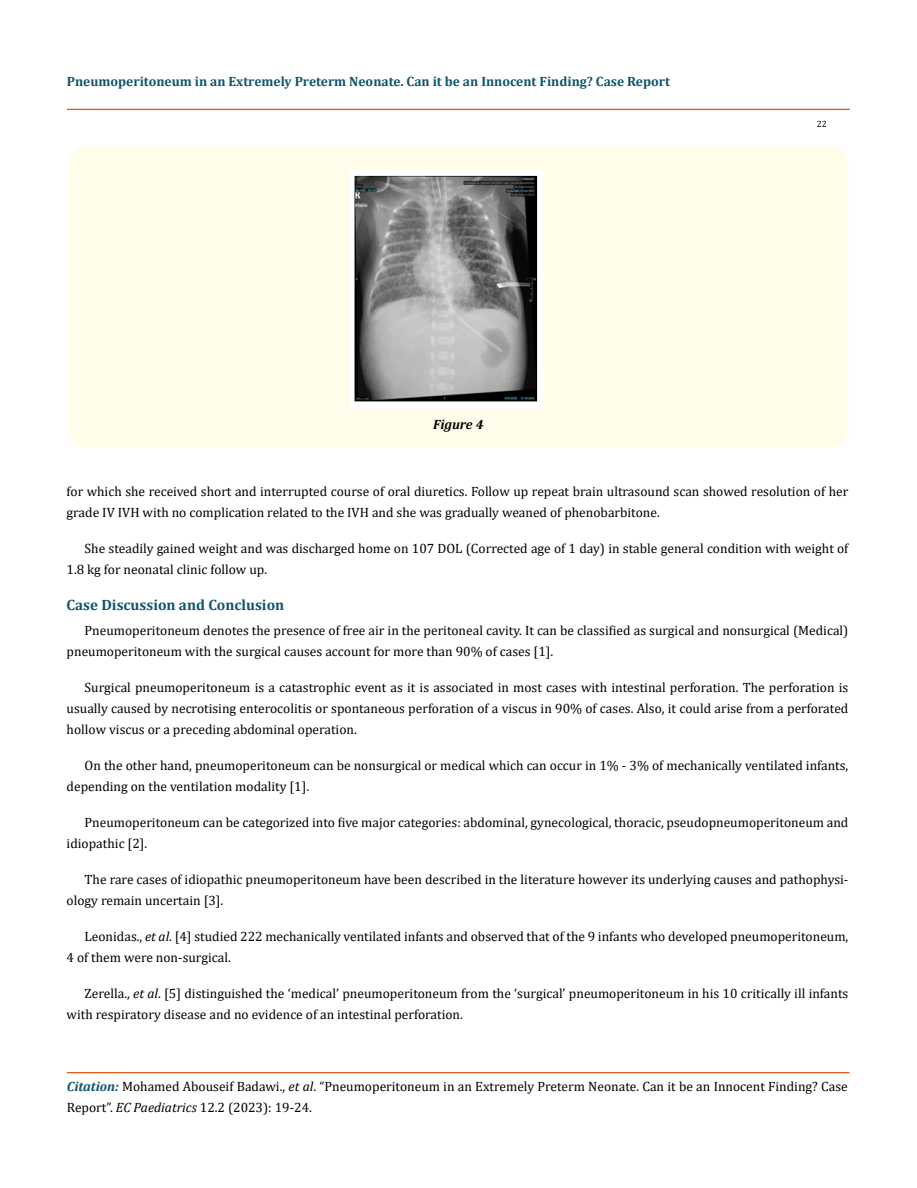
<style>
.page{position:relative;width:917px;height:1188px;background:#fff}
.page>*{position:absolute;margin:0;border:0;box-sizing:border-box;transform-origin:0 0}
.t1{font:700 15px "Cambria";color:#0e546a}
.t2{font:13.5px/21px "Cambria";color:#000}
.t3{font:700 13.5px "Cambria";color:#0e546a}
.t4{font:italic 700 13.5px "Cambria";color:#000}
.t5{font:9px "Cambria";color:#000}
.s1{font-style:italic}
.s2{font-weight:700;font-style:italic;color:#0e546a}
</style>
<div class="page">
<div style="left:67px;top:109px;width:782px;height:1px;border:1px solid #e05d1a"></div>
<hr style="left:67px;top:1073px;width:782px;height:1px;background:#e05d1a">
<div style="left:67px;top:1072px;width:782px;height:1px;border:1px solid #e05d1a"></div>
<div style="left:68px;top:147px;width:780px;height:300px;background:#fffde9;border-radius:18px"></div>
<img style="left:349px;top:169px;width:194px;height:239px">
<p class="t3" style="left:67px;top:72px;width:604px">Pneumoperitoneum in an Extremely Preterm Neonate. Can it be an Innocent Finding? Case Report</p>
<p class="t4" style="left:433px;top:414px;width:52px">Figure 4</p>
<p class="t5" style="left:816px;top:118px;width:11px">22</p>
<p class="t2" style="left:67px;top:481px;width:783px">for which she received short and interrupted course of oral diuretics. Follow up repeat brain ultrasound scan showed resolution of her grade IV IVH with no complication related to the IVH and she was gradually weaned of phenobarbitone.</p>
<p class="t2" style="left:67px;top:538px;width:783px;text-indent:18px">She steadily gained weight and was discharged home on 107 DOL (Corrected age of 1 day) in stable general condition with weight of<br>1.8 kg for neonatal clinic follow up.</p>
<p class="t1" style="left:67px;top:594px;width:219px">Case Discussion and Conclusion</p>
<p class="t2" style="left:67px;top:620px;width:783px;text-indent:18px">Pneumoperitoneum denotes the presence of free air in the peritoneal cavity. It can be classified as surgical and nonsurgical (Medical) pneumoperitoneum with the surgical causes account for more than 90% of cases [1].</p>
<p class="t2" style="left:67px;top:677px;width:783px;text-align:justify;text-indent:18px">Surgical pneumoperitoneum is a catastrophic event as it is associated in most cases with intestinal perforation. The perforation is usually caused by necrotising enterocolitis or spontaneous perforation of a viscus in 90% of cases. Also, it could arise from a perforated hollow viscus or a preceding abdominal operation.</p>
<p class="t2" style="left:67px;top:755px;width:783px;text-indent:18px">On the other hand, pneumoperitoneum can be nonsurgical or medical which can occur in 1% - 3% of mechanically ventilated infants, depending on the ventilation modality [1].</p>
<p class="t2" style="left:67px;top:812px;width:783px;text-indent:18px">Pneumoperitoneum can be categorized into five major categories: abdominal, gynecological, thoracic, pseudopneumoperitoneum and idiopathic [2].</p>
<p class="t2" style="left:67px;top:869px;width:783px;text-indent:18px">The rare cases of idiopathic pneumoperitoneum have been described in the literature however its underlying causes and pathophysi&shy;ology remain uncertain [3].</p>
<p class="t2" style="left:67px;top:926px;width:783px;text-indent:18px">Leonidas., <span class="s1">et al</span>. [4] studied 222 mechanically ventilated infants and observed that of the 9 infants who developed pneumoperitoneum,<br>4 of them were non-surgical.</p>
<p class="t2" style="left:67px;top:983px;width:783px;text-indent:18px">Zerella., <span class="s1">et al</span>. [5] distinguished the ‘medical’ pneumoperitoneum from the ‘surgical’ pneumoperitoneum in his 10 critically ill infants with respiratory disease and no evidence of an intestinal perforation.</p>
<p class="t2" style="left:67px;top:1076px;width:782px"><span class="s2">Citation:</span> Mohamed Abouseif Badawi., <span class="s1">et al</span>. “Pneumoperitoneum in an Extremely Preterm Neonate. Can it be an Innocent Finding? Case<br>Report”. <span class="s1">EC Paediatrics</span> 12.2 (2023): 19-24.</p>
</div>
